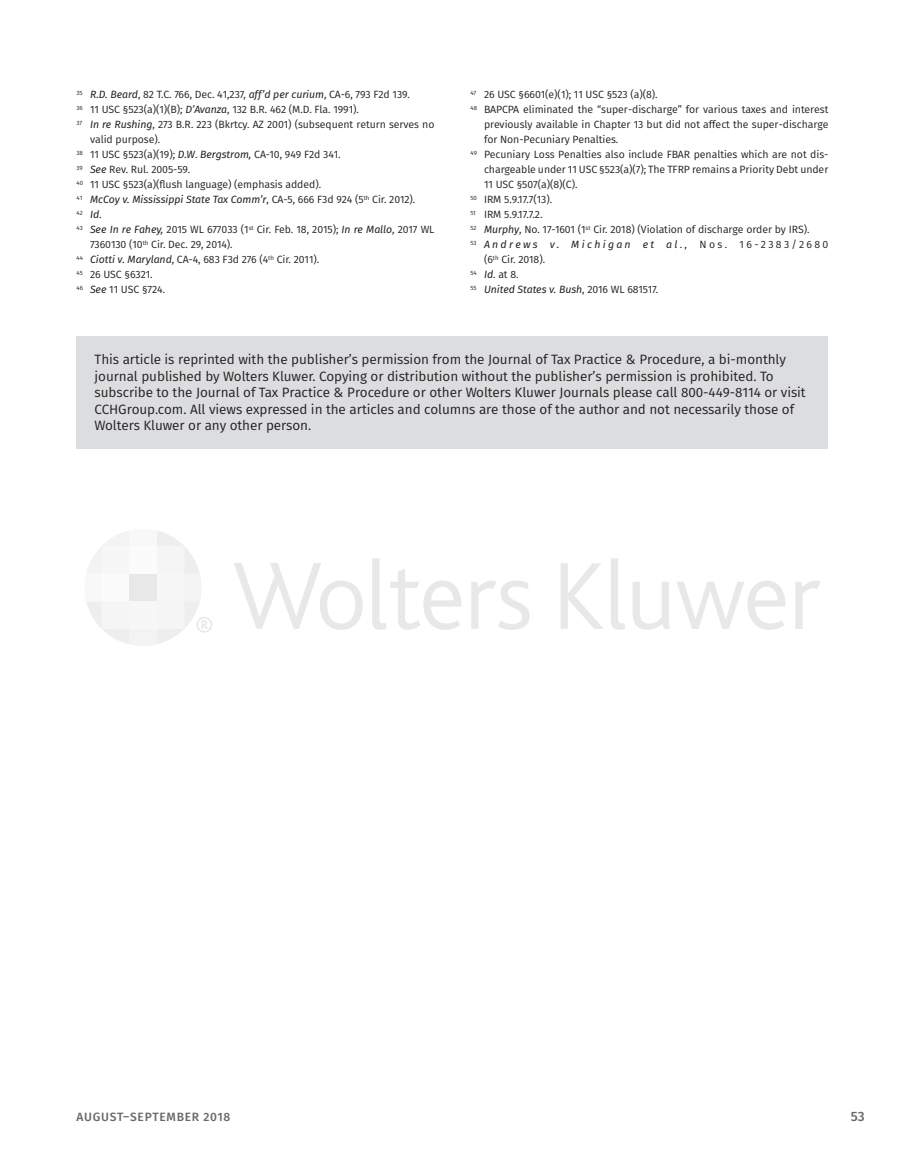
<style>
.page{position:relative;width:905px;height:1175px;background:#fff}
.page>*{position:absolute;margin:0;border:0;box-sizing:border-box;transform-origin:0 0}
.Authors{font:13.5px/16.5px "Fira Sans";letter-spacing:-.005em;color:#231f20}
.t1{font:500 13.5px "Fira Sans";color:#69696c}
.RF{font:500 12px "Fira Sans";letter-spacing:.06em;color:#69696c}
.Endnote{font:10.5px/15px "Fira Sans";letter-spacing:-.005em;color:#231f20}
.Endnote-2{font:italic 10.5px "Fira Sans";letter-spacing:-.005em;color:#231f20}
.Endnote-3{font:6.15px "Fira Sans";color:#231f20}
.s1{font-style:italic}
.s2{font-style:normal}
.s3{font-style:italic;font-size:10.5px}
.s4{font-size:10.5px}
</style>
<div class="page">
<div style="left:76px;top:336px;width:752px;height:112px;background:#dcdddf"></div>
<svg style="left:234px;top:563px;width:128px;height:67px"></svg>
<svg style="left:372px;top:558px;width:89px;height:72px"></svg>
<svg style="left:795px;top:581px;width:25px;height:48px"></svg>
<svg style="left:471px;top:581px;width:58px;height:49px"></svg>
<svg style="left:561px;top:563px;width:42px;height:66px"></svg>
<svg style="left:611px;top:558px;width:14px;height:72px"></svg>
<svg style="left:633px;top:582px;width:37px;height:48px"></svg>
<svg style="left:677px;top:581px;width:108px;height:49px"></svg>
<svg style="left:86px;top:531px;width:126px;height:115px"></svg>
<p class="Endnote" style="left:76px;top:87px;width:335px"><sup>35</sup> <span class="s1">R.D. Beard</span>, 82 T.C. 766, Dec. 41,237, <span class="s1">aff’d per curium</span>, CA-6, 793 F2d 139.</p>
<p class="Endnote" style="left:76px;top:102px;width:284px"><sup>36</sup> 11 USC §523(a)(1)(B); <span class="s1">D’Avanza</span>, 132 B.R. 462 (M.D. Fla. 1991).</p>
<p class="Endnote" style="left:90px;top:117px;width:346px;text-indent:-14px"><sup>37</sup> <span class="s1">In re Rushing</span>, 273 B.R. 223 (Bkrtcy. AZ 2001) (subsequent return serves no valid purpose).</p>
<p class="Endnote" style="left:76px;top:147px;width:266px"><sup>38</sup> 11 USC §523(a)(19); <span class="s1">D.W</span>. <span class="s1">Bergstrom,</span> CA-10, 949 F2d 341.</p>
<p class="Endnote" style="left:76px;top:162px;width:115px"><sup>39</sup> <span class="s1">See</span> Rev. Rul. 2005-59.</p>
<p class="Endnote" style="left:76px;top:177px;width:246px"><sup>40</sup> 11 USC §523(a)(flush language) (emphasis added).</p>
<p class="Endnote-2" style="left:76px;top:192px;width:340px"><sup>41</sup> McCoy v. Mississippi State Tax Comm’r<span class="s2">, CA-5, 666 F3d 924 (5</span><sup>th</sup> <span class="s2">Cir. 2012).</span></p>
<p class="Endnote-3" style="left:76px;top:208px;width:27px">42 <span class="s3">Id</span><span class="s4">.</span></p>
<p class="Endnote" style="left:90px;top:222px;width:346px;text-indent:-14px"><sup>43</sup> <span class="s1">See In re Fahey,</span> 2015 WL 677033 (1<sup>st</sup> Cir. Feb. 18, 2015); <span class="s1">In re Mallo</span>, 2017 WL<br>7360130 (10<sup>th</sup> Cir. Dec. 29, 2014).</p>
<p class="Endnote" style="left:76px;top:252px;width:244px"><sup>44</sup> <span class="s1">Ciotti v. Maryland</span>, CA-4, 683 F3d 276 (4<sup>th</sup> Cir. 2011).</p>
<p class="Endnote" style="left:76px;top:267px;width:78px"><sup>45</sup> 26 USC §6321.</p>
<p class="Endnote" style="left:76px;top:282px;width:90px"><sup>46</sup> <span class="s1">See</span> 11 USC §724.</p>
<p class="Endnote" style="left:470px;top:87px;width:189px"><sup>47</sup> 26 USC §6601(e)(1); 11 USC §523 (a)(8).</p>
<p class="Endnote" style="left:484px;top:102px;width:346px;text-align:justify;text-indent:-14px"><sup>48</sup> BAPCPA eliminated the “super-discharge” for various taxes and interest previously available in Chapter 13 but did not affect the super-discharge for Non-Pecuniary Penalties.</p>
<p class="Endnote" style="left:484px;top:147px;width:346px;text-align:justify;text-indent:-14px"><sup>49</sup> Pecuniary Loss Penalties also include FBAR penalties which are not dis&shy;chargeable under 11 USC §523(a)(7); The TFRP remains a Priority Debt under 11 USC §507(a)(8)(C).</p>
<p class="Endnote" style="left:470px;top:192px;width:83px"><sup>50</sup> IRM 5.9.17.7(13).</p>
<p class="Endnote" style="left:470px;top:207px;width:73px"><sup>51</sup> IRM 5.9.17.7.2.</p>
<p class="Endnote" style="left:470px;top:222px;width:340px"><sup>52</sup> <span class="s1">Murphy</span>, No. 17-1601 (1<sup>st</sup> Cir. 2018) (Violation of discharge order by IRS).</p>
<p class="Endnote" style="left:484px;top:237px;width:346px;text-indent:-14px"><sup>53</sup> <span class="s1">Andrews v. Michigan et al</span>., Nos. 16-2383/2680 (6<sup>th</sup> Cir. 2018).</p>
<p class="Endnote" style="left:470px;top:267px;width:50px"><sup>54</sup> <span class="s1">Id</span>. at 8.</p>
<p class="Endnote-2" style="left:470px;top:282px;width:189px"><sup>55</sup> United States v. Bush<span class="s2">, 2016 WL 681517.</span></p>
<p class="Authors" style="left:94px;top:351px;width:712px">This article is reprinted with the publisher’s permission from the Journal of Tax Practice &amp; Procedure, a bi-monthly journal published by Wolters Kluwer. Copying or distribution without the publisher’s permission is prohibited. To subscribe to the Journal of Tax Practice &amp; Procedure or other Wolters Kluwer Journals please call 800-449-8114 or visit CCHGroup.com. All views expressed in the articles and columns are those of the author and not necessarily those of Wolters Kluwer or any other person.</p>
<p class="RF" style="left:77px;top:1107px;width:155px">AUGUST–SEPTEMBER 2018</p>
<p class="t1" style="left:850px;top:1105px;width:15px">53</p>
</div>
